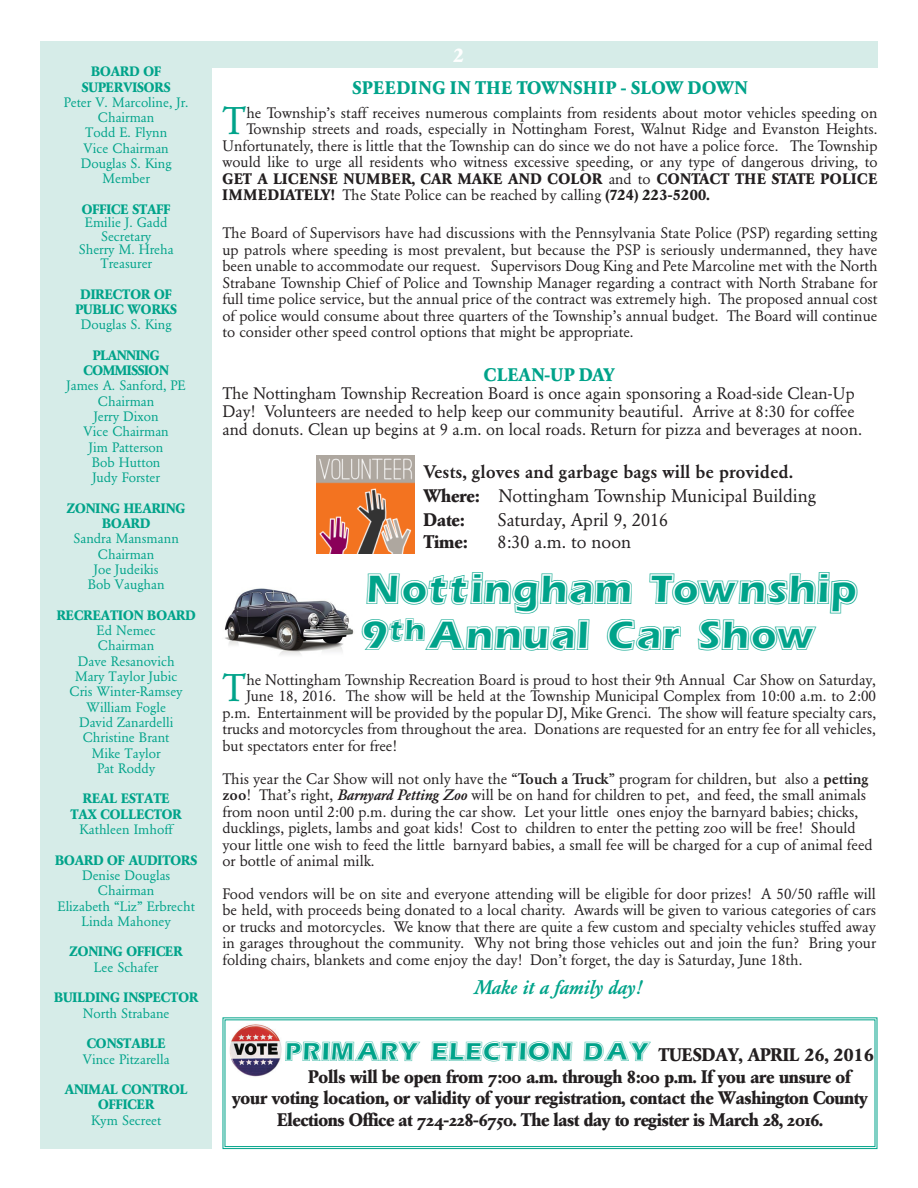
<style>
.page{position:relative;width:918px;height:1188px;background:#fff}
.page>*{position:absolute;margin:0;border:0;box-sizing:border-box;transform-origin:0 0}
.t1{font:40.5px "Eras Contour ITC";color:#00a38a}
.t2{font:38.25px "Garamond BE";color:#00a38a}
.t3{font:italic 500 19.5px "Garamond BE";color:#00a38a}
.t4{font:700 19.5px "Garamond BE";color:#fff}
.t5{font:18px "Garamond BE Bold Os F";letter-spacing:-.01em;color:#231f20}
.t6{font:18px/24px "Garamond BE";color:#231f20}
.t7{font:700 18px "Garamond BE";color:#231f20}
.t8{font:500 18px "Garamond BE";color:#231f20}
.t9{font:700 18px "Garamond BE";letter-spacing:.04em;color:#00a38a}
.t10{font:700 18px "Garamond BE";color:#00a38a}
.t11{font:16.5px/18px "Garamond BE";color:#231f20}
.t12{font:15px/16.5px "Garamond BE";color:#231f20;text-align:justify}
.t13{font:700 15px "Garamond BE";letter-spacing:.04em;color:#231f20}
.t14{font:13.5px "Garamond BE";color:#00a38a}
.t15{font:700 13.5px/15.3px "Garamond BE";color:#00a38a;text-align:center}
.t16{font:700 13.5px "Garamond BE";letter-spacing:-.025em;color:#00a38a}
.s1{font-weight:400}
.s2{font-weight:700}
.s3{font-weight:500}
.s4{font-weight:500;font-style:italic}
.s5{font-family:"Eras Contour ITC";font-weight:400;font-size:25.5px;color:#00a38a}
</style>
<div class="page">
<img style="left:316px;top:455px;width:99px;height:99px">
<img style="left:224px;top:588px;width:130px;height:67px">
<div style="left:40px;top:41px;width:838px;height:27px;background:#d6ece8"></div>
<div style="left:41px;top:42px;width:171px;height:1107px;background:#d6ece8"></div>
<svg style="left:222px;top:1017px;width:656px;height:133px"></svg>
<div style="left:224px;top:1019px;width:652px;height:128px;border:1px solid #00a38a"></div>
<img style="left:227px;top:1023px;width:58px;height:55px">
<p class="t15" style="left:91px;top:64px;width:71px">BOARD OF</p>
<p class="t15" style="left:82px;top:79px;width:90px">SUPERVISORS</p>
<p class="t14" style="left:64px;top:94px;width:126px">Peter V. Marcoline, Jr.</p>
<p class="t14" style="left:98px;top:110px;width:58px">Chairman</p>
<p class="t14" style="left:85px;top:125px;width:84px">Todd E. Flynn</p>
<p class="t14" style="left:84px;top:140px;width:87px">Vice Chairman</p>
<p class="t14" style="left:81px;top:156px;width:93px">Douglas S. King</p>
<p class="t14" style="left:102px;top:171px;width:49px">Member</p>
<p class="t15" style="left:82px;top:202px;width:90px">OFFICE STAFF</p>
<p class="t14" style="left:85px;top:215px;width:84px">Emilie J. Gadd</p>
<p class="t14" style="left:101px;top:228px;width:52px">Secretary</p>
<p class="t14" style="left:79px;top:242px;width:96px">Sherry M. Hreha</p>
<p class="t14" style="left:100px;top:255px;width:53px">Treasurer</p>
<p class="t15" style="left:81px;top:286px;width:93px">DIRECTOR OF</p>
<p class="t15" style="left:75px;top:302px;width:103px">PUBLIC WORKS</p>
<p class="t14" style="left:81px;top:317px;width:93px">Douglas S. King</p>
<p class="t16" style="left:93px;top:347px;width:68px">PLANNING</p>
<p class="t16" style="left:84px;top:362px;width:87px">COMMISSION</p>
<p class="t14" style="left:67px;top:378px;width:121px">James A. Sanford, PE</p>
<p class="t14" style="left:98px;top:393px;width:58px">Chairman</p>
<p class="t14" style="left:94px;top:408px;width:67px">Jerry Dixon</p>
<p class="t14" style="left:84px;top:424px;width:87px">Vice Chairman</p>
<p class="t14" style="left:89px;top:439px;width:76px">Jim Patterson</p>
<p class="t14" style="left:92px;top:454px;width:70px">Bob Hutton</p>
<p class="t14" style="left:92px;top:470px;width:69px">Judy Forster</p>
<p class="t15" style="left:67px;top:500px;width:120px">ZONING HEARING<br>BOARD</p>
<p class="t14" style="left:73px;top:531px;width:107px">Sandra Mansmann</p>
<p class="t14" style="left:98px;top:546px;width:58px">Chairman</p>
<p class="t14" style="left:94px;top:561px;width:66px">Joe Judeikis</p>
<p class="t14" style="left:88px;top:577px;width:78px">Bob Vaughan</p>
<p class="t15" style="left:57px;top:608px;width:141px">RECREATION BOARD</p>
<p class="t14" style="left:97px;top:623px;width:61px">Ed Nemec</p>
<p class="t14" style="left:98px;top:638px;width:58px">Chairman</p>
<p class="t14" style="left:78px;top:653px;width:98px">Dave Resanovich</p>
<p class="t14" style="left:75px;top:669px;width:104px">Mary Taylor Jubic</p>
<p class="t14" style="left:70px;top:684px;width:115px">Cris Winter-Ramsey</p>
<p class="t14" style="left:87px;top:699px;width:81px">William Fogle</p>
<p class="t14" style="left:79px;top:714px;width:96px">David Zanardelli</p>
<p class="t14" style="left:83px;top:730px;width:88px">Christine Brant</p>
<p class="t14" style="left:92px;top:745px;width:70px">Mike Taylor</p>
<p class="t14" style="left:97px;top:760px;width:60px">Pat Roddy</p>
<p class="t15" style="left:83px;top:791px;width:88px">REAL ESTATE</p>
<p class="t15" style="left:70px;top:806px;width:113px">TAX COLLECTOR</p>
<p class="t14" style="left:80px;top:822px;width:95px">Kathleen Imhoff</p>
<p class="t15" style="left:55px;top:852px;width:144px">BOARD OF AUDITORS</p>
<p class="t14" style="left:82px;top:867px;width:90px">Denise Douglas</p>
<p class="t14" style="left:98px;top:883px;width:58px">Chairman</p>
<p class="t14" style="left:58px;top:898px;width:139px">Elizabeth “Liz” Erbrecht</p>
<p class="t14" style="left:81px;top:913px;width:91px">Linda Mahoney</p>
<p class="t15" style="left:70px;top:944px;width:115px">ZONING OFFICER</p>
<p class="t14" style="left:94px;top:959px;width:66px">Lee Schafer</p>
<p class="t15" style="left:54px;top:990px;width:146px">BUILDING INSPECTOR</p>
<p class="t14" style="left:83px;top:1005px;width:88px">North Strabane</p>
<p class="t15" style="left:87px;top:1036px;width:81px">CONSTABLE</p>
<p class="t14" style="left:83px;top:1051px;width:88px">Vince Pitzarella</p>
<p class="t15" style="left:65px;top:1082px;width:124px">ANIMAL CONTROL<br>OFFICER</p>
<p class="t14" style="left:91px;top:1112px;width:72px">Kym Secreet</p>
<p class="t4" style="left:454px;top:44px;width:12px">2</p>
<p class="t9" style="left:352px;top:77px;width:397px">SPEEDING IN THE TOWNSHIP - SLOW DOWN</p>
<p class="t2" style="left:222px;top:99px;width:25px">T</p>
<p class="t12" style="left:246px;top:104px;width:633px">he Township’s staff receives numerous complaints from residents about motor vehicles speeding on</p>
<p class="t12" style="left:246px;top:121px;width:633px">Township streets and roads, especially in Nottingham Forest, Walnut Ridge and Evanston Heights.</p>
<p class="t12" style="left:222px;top:137px;width:657px">Unfortunately, there is little that the Township can do since we do not have a police force. The Township</p>
<p class="t12" style="left:222px;top:154px;width:657px">would like to urge all residents who witness excessive speeding, or any type of dangerous driving, to</p>
<p class="t13" style="left:222px;top:170px;width:657px">GET A LICENSE NUMBER, CAR MAKE AND COLOR <span class="s1">and to</span> CONTACT THE STATE POLICE</p>
<p class="t12" style="left:222px;top:187px;width:489px"><span class="s2">IMMEDIATELY!</span> The State Police can be reached by calling <span class="s2">(724) 223-5200.</span></p>
<p class="t12" style="left:222px;top:225px;width:657px">The Board of Supervisors have had discussions with the Pennsylvania State Police (PSP) regarding setting up patrols where speeding is most prevalent, but because the PSP is seriously undermanned, they have been unable to accommodate our request. Supervisors Doug King and Pete Marcoline met with the North Strabane Township Chief of Police and Township Manager regarding a contract with North Strabane for full time police service, but the annual price of the contract was extremely high. The proposed annual cost of police would consume about three quarters of the Township’s annual budget. The Board will continue to consider other speed control options that might be appropriate.</p>
<p class="t10" style="left:484px;top:364px;width:132px">CLEAN-UP DAY</p>
<p class="t11" style="left:222px;top:384px;width:641px">The Nottingham Township Recreation Board is once again sponsoring a Road-side Clean-Up<br>Day! Volunteers are needed to help keep our community beautiful. Arrive at 8:30 for coffee and donuts. Clean up begins at 9 a.m. on local roads. Return for pizza and beverages at noon.</p>
<p class="t8" style="left:424px;top:461px;width:371px">Vests, gloves and garbage bags will be provided.</p>
<p class="t6" style="left:424px;top:484px;width:394px"><span class="s2">Where:</span> Nottingham Township Municipal Building<br><span class="s2">Date:</span></p>
<p class="t6" style="left:497px;top:508px;width:172px">Saturday, April 9, 2016</p>
<p class="t7" style="left:424px;top:531px;width:45px">Time:</p>
<p class="t6" style="left:497px;top:530px;width:135px">8:30 a.m. to noon</p>
<p class="t1" style="left:366px;top:561px;width:493px">Nottingham Township</p>
<p class="t1" style="left:361px;top:608px;width:457px">9<sup>th</sup>Annual Car Show</p>
<p class="t2" style="left:222px;top:666px;width:25px">T</p>
<p class="t12" style="left:246px;top:672px;width:631px">he Nottingham Township Recreation Board is proud to host their 9th Annual Car Show on Saturday,</p>
<p class="t12" style="left:246px;top:688px;width:631px">June 18, 2016. The show will be held at the Township Municipal Complex from 10:00 a.m. to 2:00</p>
<p class="t12" style="left:222px;top:705px;width:655px">p.m. Entertainment will be provided by the popular DJ, Mike Grenci. The show will feature specialty cars,</p>
<p class="t12" style="left:222px;top:721px;width:655px">trucks and motorcycles from throughout the area. Donations are requested for an entry fee for all vehicles,</p>
<p class="t12" style="left:222px;top:738px;width:176px">but spectators enter for free!</p>
<p class="t12" style="left:222px;top:770px;width:652px;text-align:left">This year the Car Show will not only have the “<span class="s3">Touch a Truck</span>” program for children, but also a <span class="s3">petting zoo</span>! That’s right, <span class="s4">Barnyard Petting Zoo</span> will be on hand for children to pet, and feed, the small animals from noon until 2:00 p.m. during the car show. Let your little ones enjoy the barnyard babies; chicks, ducklings, piglets, lambs and goat kids! Cost to children to enter the petting zoo will be free! Should your little one wish to feed the little barnyard babies, a small fee will be charged for a cup of animal feed or bottle of animal milk.</p>
<p class="t12" style="left:222px;top:885px;width:655px">Food vendors will be on site and everyone attending will be eligible for door prizes! A 50/50 raffle will be held, with proceeds being donated to a local charity. Awards will be given to various categories of cars or trucks and motorcycles. We know that there are quite a few custom and specialty vehicles stuffed away in garages throughout the community. Why not bring those vehicles out and join the fun? Bring your folding chairs, blankets and come enjoy the day! Don’t forget, the day is Saturday, June 18th.</p>
<p class="t3" style="left:473px;top:976px;width:169px">Make it a family day!</p>
<p class="t7" style="left:285px;top:1044px;width:591px"><span class="s5">PRIMARY ELECTION DAY</span> TUESDAY, APRIL 26, 2016</p>
<p class="t5" style="left:308px;top:1066px;width:544px">Polls will be open from 7:00 a.m. through 8:00 p.m. If you are unsure of</p>
<p class="t5" style="left:232px;top:1087px;width:637px">your voting location, or validity of your registration, contact the Washington County</p>
<p class="t5" style="left:277px;top:1109px;width:547px">Elections Office at 724-228-6750. The last day to register is March 28, 2016.</p>
</div>
